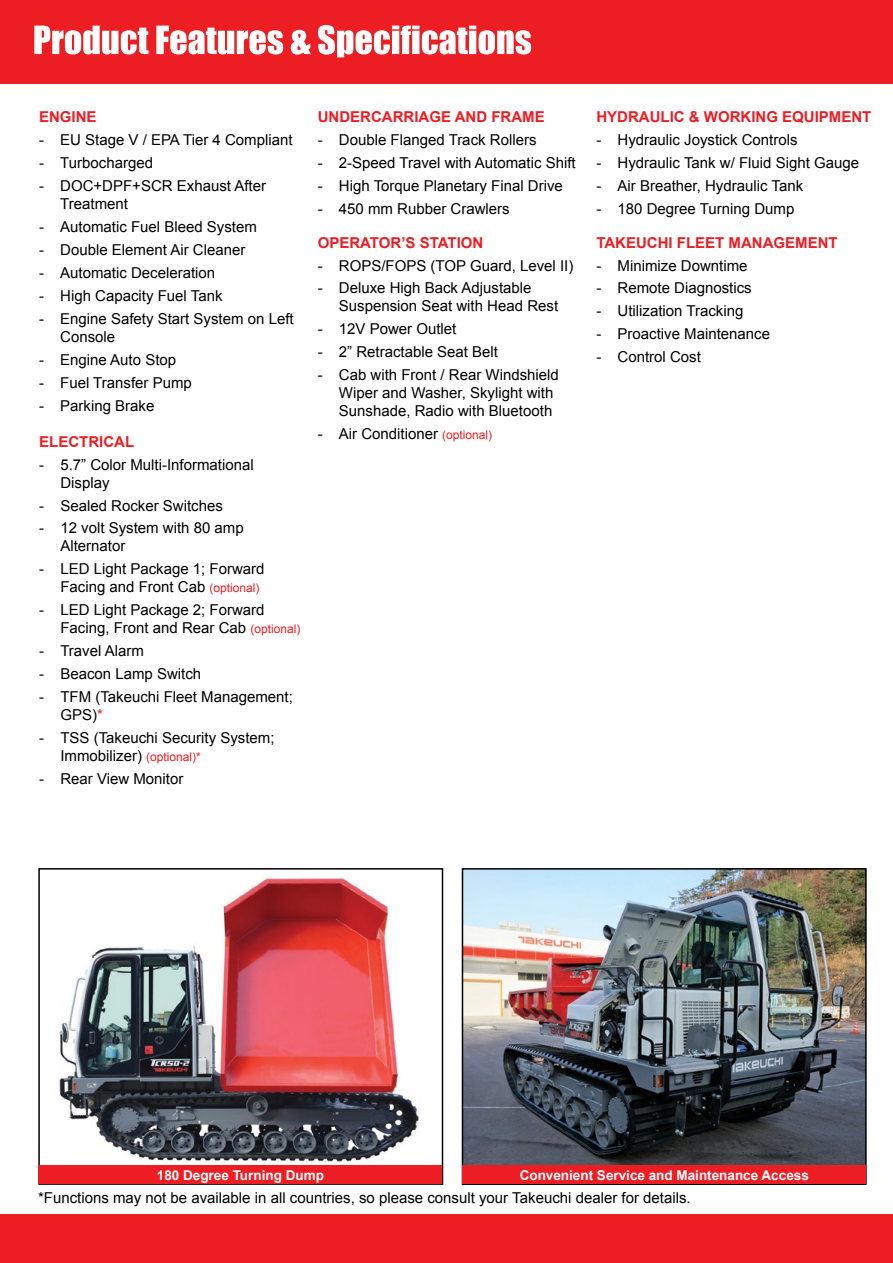
<style>
.page{position:relative;width:893px;height:1263px;background:#fff}
.page>*{position:absolute;margin:0;border:0;box-sizing:border-box;transform-origin:0 0}
.t1{font:15px/18px "Arial";color:#000}
.t2{font:700 15px "Arial";color:#ed1d24}
.t3{font:700 13.5px "Arial";color:#fff}
.s1{font-size:12px;color:#ed1d24}
.s2{color:#d2232a}
</style>
<div class="page">
<img style="left:465px;top:871px;width:399px;height:295px">
<div style="left:462px;top:868px;width:405px;height:317px;border:2px solid #000"></div>
<div style="left:0;top:1215px;width:893px;height:48px;background:#ed1d24"></div>
<div style="left:0;top:0;width:893px;height:83px;background:#ed1d24"></div>
<svg style="left:34px;top:25px;width:497px;height:32px"></svg>
<img style="left:49px;top:878px;width:380px;height:288px">
<div style="left:38px;top:868px;width:405px;height:317px;border:2px solid #000"></div>
<div style="left:39px;top:1166px;width:403px;height:18px;background:#ed1d24"></div>
<div style="left:462px;top:1166px;width:404px;height:18px;background:#ed1d24"></div>
<p class="t2" style="left:39px;top:107px;width:59px">ENGINE</p>
<p class="t1" style="left:39px;top:131px;width:255px">- EU Stage V / EPA Tier 4 Compliant</p>
<p class="t1" style="left:39px;top:154px;width:115px">- Turbocharged</p>
<p class="t1" style="left:60px;top:177px;width:207px;text-indent:-21px">- DOC+DPF+SCR Exhaust After<br>Treatment</p>
<p class="t1" style="left:39px;top:218px;width:219px">- Automatic Fuel Bleed System</p>
<p class="t1" style="left:39px;top:241px;width:208px">- Double Element Air Cleaner</p>
<p class="t1" style="left:39px;top:264px;width:178px">- Automatic Deceleration</p>
<p class="t1" style="left:39px;top:287px;width:185px">- High Capacity Fuel Tank</p>
<p class="t1" style="left:60px;top:310px;width:235px;text-indent:-21px">- Engine Safety Start System on Left<br>Console</p>
<p class="t1" style="left:39px;top:351px;width:139px">- Engine Auto Stop</p>
<p class="t1" style="left:39px;top:374px;width:154px">- Fuel Transfer Pump</p>
<p class="t1" style="left:39px;top:396px;width:117px">- Parking Brake</p>
<p class="t2" style="left:39px;top:431px;width:96px">ELECTRICAL</p>
<p class="t1" style="left:60px;top:455px;width:195px;text-indent:-21px">- 5.7” Color Multi-Informational<br>Display</p>
<p class="t1" style="left:39px;top:496px;width:185px">- Sealed Rocker Switches</p>
<p class="t1" style="left:60px;top:519px;width:185px;text-indent:-21px">- 12 volt System with 80 amp<br>Alternator</p>
<p class="t1" style="left:60px;top:560px;width:206px;text-indent:-21px">- LED Light Package 1; Forward<br>Facing and Front Cab <span class="s1">(optional)</span></p>
<p class="t1" style="left:60px;top:601px;width:242px;text-indent:-21px">- LED Light Package 2; Forward<br>Facing, Front and Rear Cab <span class="s1">(optional)</span></p>
<p class="t1" style="left:39px;top:642px;width:106px">- Travel Alarm</p>
<p class="t1" style="left:39px;top:665px;width:164px">- Beacon Lamp Switch</p>
<p class="t1" style="left:60px;top:688px;width:234px;text-indent:-21px">- TFM (Takeuchi Fleet Management;<br>GPS)<span class="s2">*</span></p>
<p class="t1" style="left:60px;top:729px;width:216px;text-indent:-21px">- TSS (Takeuchi Security System;<br>Immobilizer) <span class="s1">(optional)*</span></p>
<p class="t1" style="left:39px;top:770px;width:146px">- Rear View Monitor</p>
<p class="t2" style="left:318px;top:107px;width:228px">UNDERCARRIAGE AND FRAME</p>
<p class="t1" style="left:318px;top:131px;width:220px">- Double Flanged Track Rollers</p>
<p class="t1" style="left:318px;top:154px;width:259px">- 2-Speed Travel with Automatic Shift</p>
<p class="t1" style="left:318px;top:177px;width:247px">- High Torque Planetary Final Drive</p>
<p class="t1" style="left:318px;top:200px;width:194px">- 450 mm Rubber Crawlers</p>
<p class="t2" style="left:318px;top:232px;width:167px">OPERATOR’S STATION</p>
<p class="t1" style="left:318px;top:256px;width:257px">- ROPS/FOPS (TOP Guard, Level II)</p>
<p class="t1" style="left:339px;top:279px;width:221px;text-indent:-21px">- Deluxe High Back Adjustable<br>Suspension Seat with Head Rest</p>
<p class="t1" style="left:318px;top:320px;width:140px">- 12V Power Outlet</p>
<p class="t1" style="left:318px;top:343px;width:182px">- 2” Retractable Seat Belt</p>
<p class="t1" style="left:339px;top:366px;width:222px;text-indent:-21px">- Cab with Front / Rear Windshield<br>Wiper and Washer, Skylight with<br>Sunshade, Radio with Bluetooth</p>
<p class="t1" style="left:318px;top:425px;width:176px">- Air Conditioner <span class="s1">(optional)</span></p>
<p class="t2" style="left:596px;top:107px;width:276px">HYDRAULIC &amp; WORKING EQUIPMENT</p>
<p class="t1" style="left:596px;top:131px;width:203px">- Hydraulic Joystick Controls</p>
<p class="t1" style="left:596px;top:154px;width:264px">- Hydraulic Tank w/ Fluid Sight Gauge</p>
<p class="t1" style="left:596px;top:177px;width:208px">- Air Breather, Hydraulic Tank</p>
<p class="t1" style="left:596px;top:200px;width:199px">- 180 Degree Turning Dump</p>
<p class="t2" style="left:596px;top:232px;width:243px">TAKEUCHI FLEET MANAGEMENT</p>
<p class="t1" style="left:596px;top:256px;width:153px">- Minimize Downtime</p>
<p class="t1" style="left:596px;top:279px;width:157px">- Remote Diagnostics</p>
<p class="t1" style="left:596px;top:302px;width:149px">- Utilization Tracking</p>
<p class="t1" style="left:596px;top:325px;width:175px">- Proactive Maintenance</p>
<p class="t1" style="left:596px;top:348px;width:106px">- Control Cost</p>
<p class="t3" style="left:157px;top:1166px;width:169px">180 Degree Turning Dump</p>
<p class="t3" style="left:520px;top:1166px;width:291px">Convenient Service and Maintenance Access</p>
<p class="t1" style="left:38px;top:1189px;width:654px">*Functions may not be available in all countries, so please consult your Takeuchi dealer for details.</p>
</div>
